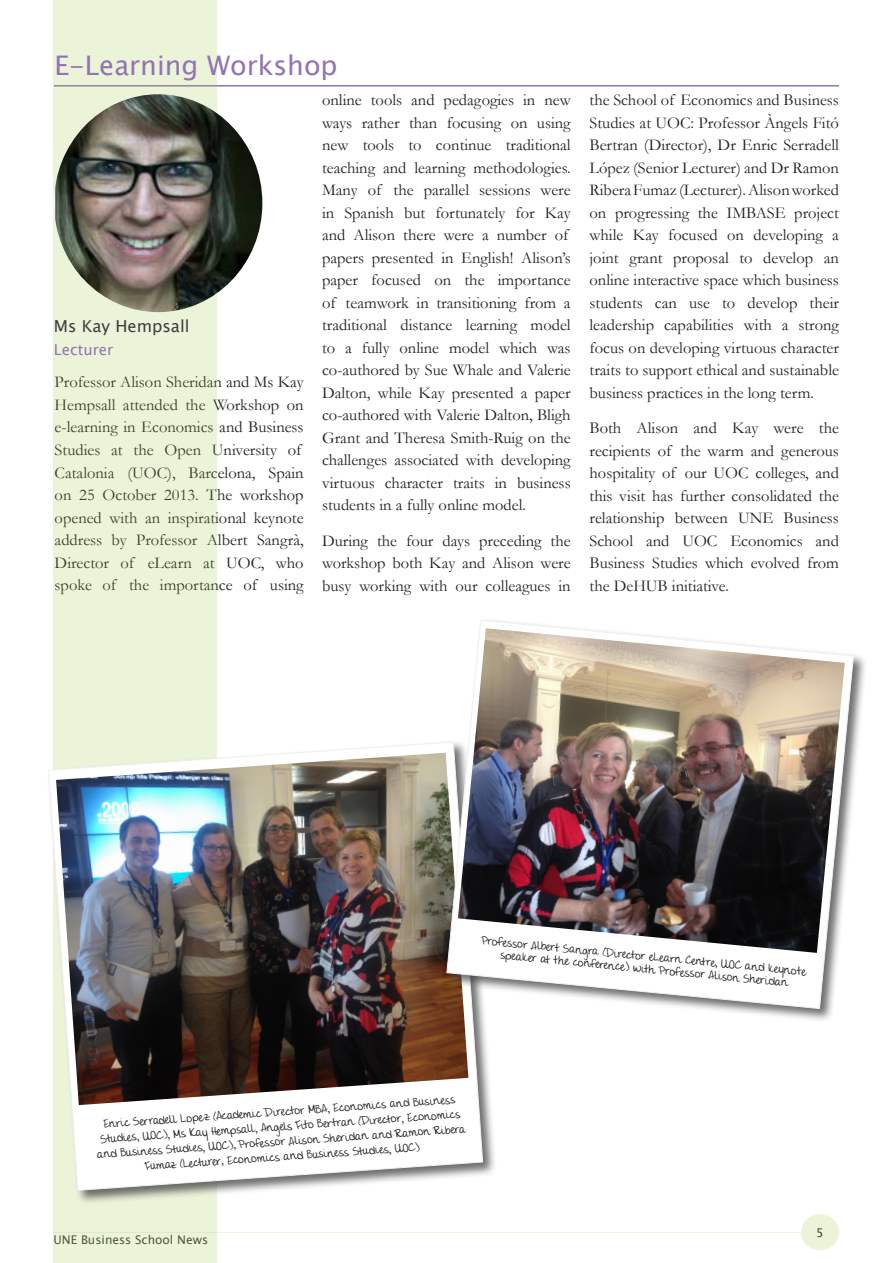
<style>
.page{position:relative;width:893px;height:1263px;background:#fff}
.page>*{position:absolute;margin:0;border:0;box-sizing:border-box;transform-origin:0 0}
.Heading_1{font:27px "Lucida Sans Unicode";color:#9374b3}
.Text{font:16.5px/22.5px "Garamond";color:#231f20;text-align:justify}
.t1{font:16.5px "Lucida Sans Unicode";color:#3f3d3f}
.t2{font:15px "Lucida Sans Unicode";color:#9374b3}
.t3{font:12px "Lucida Sans Unicode";color:#3f3d3f}
.t4{font:10.5px/15px "Gidde Hand";color:#231f20;text-align:center}
</style>
<div class="page">
<div style="left:801px;top:1214px;width:38px;height:36px;background:#ebf4d9;border-radius:50%"></div>
<hr style="left:54px;top:85px;width:785px;height:2px;background:#9374b3">
<hr style="left:54px;top:1232px;width:747px;height:1px;background:#9bcb40">
<div style="left:54px;top:0;width:162px;height:1263px;background:#ebf4d9"></div>
<div style="left:46px;top:740px;width:451px;height:464px;background:#3f3d3f;opacity:.75"></div>
<svg style="left:48px;top:741px;width:435px;height:450px"></svg>
<img style="left:56px;top:753px;width:412px;height:352px">
<div style="left:445px;top:618px;width:423px;height:404px;background:#3f3d3f;opacity:.75"></div>
<svg style="left:446px;top:619px;width:408px;height:390px"></svg>
<img style="left:458px;top:628px;width:387px;height:325px">
<img style="left:54px;top:94px;width:208px;height:218px">
<p class="Heading_1" style="left:55px;top:44px;width:284px">E-Learning Workshop</p>
<p class="t1" style="left:54px;top:313px;width:137px">Ms Kay Hempsall</p>
<p class="t2" style="left:54px;top:337px;width:61px">Lecturer</p>
<p class="Text" style="left:55px;top:371px;width:251px;text-align:left">Professor Alison Sheridan and Ms Kay Hempsall attended the Workshop on e-learning in Economics and Business Studies at the Open University of Catalonia (UOC), Barcelona, Spain on 25 October 2013. The workshop opened with an inspirational keynote address by Professor Albert Sangrà, Director of eLearn at UOC, who spoke of the importance of using</p>
<p class="Text" style="left:322px;top:89px;width:250px;text-align:left">online tools and pedagogies in new ways rather than focusing on using new tools to continue traditional teaching and learning methodologies.<br>Many of the parallel sessions were in Spanish but fortunately for Kay and Alison there were a number of papers presented in English! Alison’s paper focused on the importance of teamwork in transitioning from a traditional distance learning model to a fully online model which was co-authored by Sue Whale and Valerie Dalton, while Kay presented a paper co-authored with Valerie Dalton, Bligh Grant and Theresa Smith-Ruig on the challenges associated with developing virtuous character traits in business students in a fully online model.</p>
<p class="Text" style="left:322px;top:529px;width:250px">During the four days preceding the workshop both Kay and Alison were busy working with our colleagues in</p>
<p class="Text" style="left:589px;top:89px;width:251px">the School of Economics and Business Studies at UOC: Professor Àngels Fitó Bertran (Director), Dr Enric Serradell López (Senior Lecturer) and Dr Ramon Ribera Fumaz (Lecturer). Alison worked on progressing the IMBASE project while Kay focused on developing a joint grant proposal to develop an online interactive space which business students can use to develop their leadership capabilities with a strong focus on developing virtuous character traits to support ethical and sustainable business practices in the long term.</p>
<p class="Text" style="left:589px;top:416px;width:251px">Both Alison and Kay were the recipients of the warm and generous hospitality of our UOC colleges, and this visit has further consolidated the relationship between UNE Business School and UOC Economics and Business Studies which evolved from the DeHUB initiative.</p>
<p class="t4" style="left:482px;top:935px;width:327px;line-height:12.8px;rotate:5deg">Professor Albert Sangra (Director eLearn Centre, UOC and keynote speaker at the conference) with Professor Alison Sheridan</p>
<p class="t4" style="left:95px;top:1117px;width:371px;rotate:-4deg">Enric Serradell Lopez (Academic Director MBA, Economics and Business Studies, UOC), Ms Kay Hempsall, Angels Fito Bertran (Director, Economics and Business Studies, UOC), Professor Alison Sheridan and Ramon Ribera Fumaz (Lecturer, Economics and Business Studies, UOC)</p>
<p class="t3" style="left:54px;top:1230px;width:156px">UNE Business School News</p>
<p class="t3" style="left:816px;top:1223px;width:9px">5</p>
</div>
